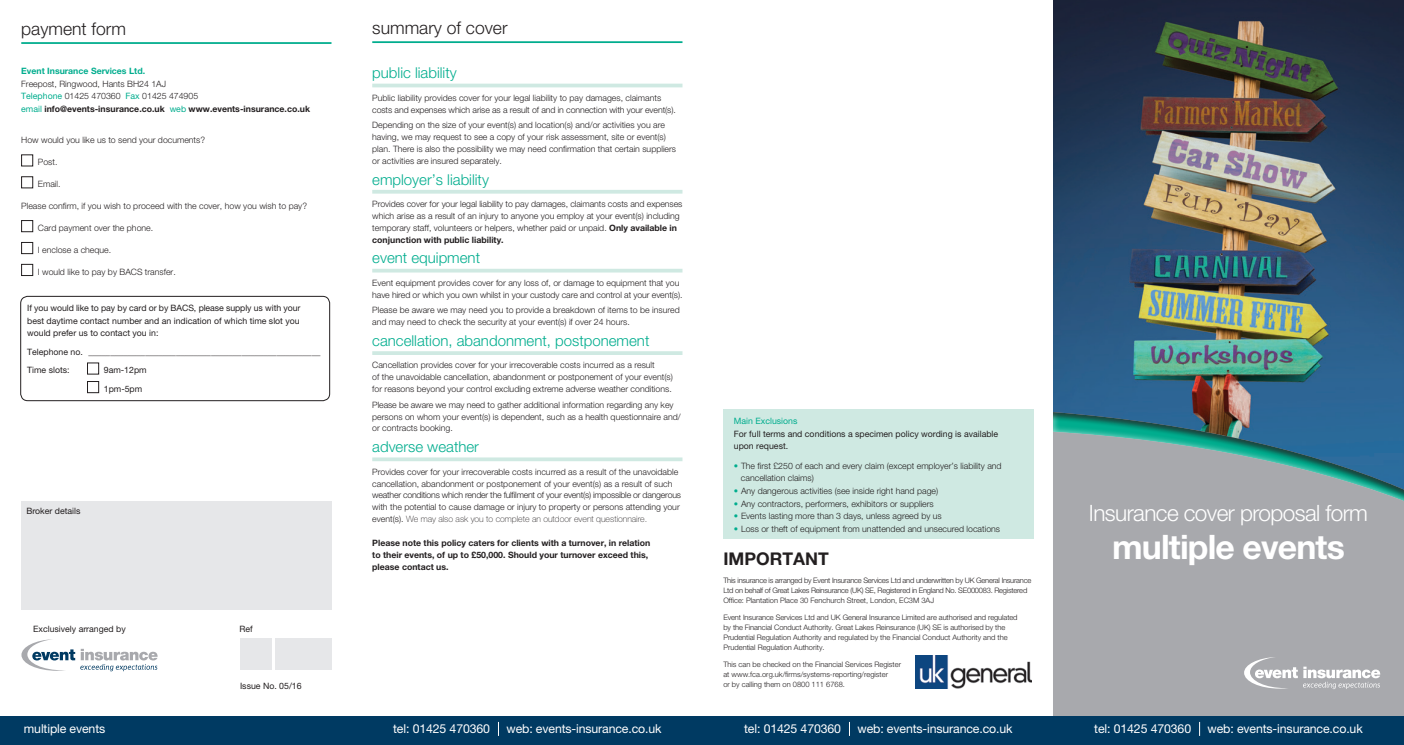
<style>
.page{position:relative;width:1404px;height:745px;background:#fff}
.page>*{position:absolute;margin:0;border:0;box-sizing:border-box;transform-origin:0 0}
.t1{font:700 33.75px "Helvetica Neue";letter-spacing:-.025em;color:#fff}
.t2{font:300 22.5px "Helvetica Neue";letter-spacing:-.025em;color:#fff}
.t3{font:300 17.5px "Helvetica Neue";color:#231f20}
.t4{font:700 17.5px "Helvetica Neue";color:#231f20}
.t5{font:300 15px "Helvetica Neue";color:#00ad8e}
.Tab_text{font:12.38px "Helvetica Neue";letter-spacing:-.01em;color:#fff}
.t6{font:300 8.75px/11.9px "Helvetica Neue";color:#231f20}
.t7{font:8.75px/12.5px "Helvetica Neue";color:#231f20}
.t8{font:700 8.75px/11.9px "Helvetica Neue";color:#231f20}
.t9{font:700 8.75px "Helvetica Neue";color:#00ad8e}
.t10{font:300 7.5px/10px "Helvetica Neue";letter-spacing:-.01em;color:#231f20}
.t11{font:300 7.5px/10px "Helvetica Neue";letter-spacing:-.03em;color:#231f20}
.s1{font-weight:400;color:#00ad8e}
.s2{font-weight:700}
.s3{font-weight:100}
.s4{color:#00ad8e}
</style>
<div class="page">
<img style="left:1053px;top:0;width:350px;height:410px">
<div style="left:1053px;top:507px;width:350px;height:209px;background:#a8a9ad"></div>
<div style="left:0;top:716px;width:1403px;height:28px;background:#003a62"></div>
<svg style="left:1243px;top:656px;width:136px;height:32px"></svg>
<svg style="left:1199px;top:721px;width:1px;height:14px"></svg>
<img style="left:915px;top:655px;width:116px;height:32px">
<svg style="left:849px;top:721px;width:1px;height:14px"></svg>
<div style="left:240px;top:638px;width:31px;height:31px;background:#e6e7e9"></div>
<div style="left:275px;top:638px;width:56px;height:31px;background:#e6e7e9"></div>
<hr style="left:21px;top:42px;width:310px;height:2px;background:#00ad8e">
<div style="left:21px;top:501px;width:310px;height:108px;background:#e6e7e9"></div>
<svg style="left:21px;top:639px;width:137px;height:31px"></svg>
<hr style="left:372px;top:41px;width:310px;height:2px;background:#00ad8e">
<hr style="left:372px;top:84px;width:310px;height:3px;background:#cfe9e2">
<hr style="left:372px;top:190px;width:310px;height:3px;background:#cfe9e2">
<svg style="left:372px;top:268px;width:310px;height:4px"></svg>
<hr style="left:372px;top:351px;width:310px;height:4px;background:#cfe9e2">
<svg style="left:372px;top:457px;width:310px;height:4px"></svg>
<svg style="left:498px;top:721px;width:1px;height:14px"></svg>
<div style="left:723px;top:409px;width:310px;height:130px;background:#cfe9e2"></div>
<div style="left:1052px;top:410px;width:351px;height:97px;background:#231f20;opacity:.75"></div>
<div style="left:21px;top:154px;width:12px;height:12px;border:1px solid #231f20"></div>
<div style="left:21px;top:176px;width:12px;height:12px;border:1px solid #231f20"></div>
<div style="left:21px;top:220px;width:12px;height:12px;border:1px solid #231f20"></div>
<div style="left:21px;top:242px;width:12px;height:12px;border:1px solid #231f20"></div>
<div style="left:21px;top:264px;width:12px;height:12px;border:1px solid #231f20"></div>
<div style="left:87px;top:362px;width:12px;height:12px;border:1px solid #231f20"></div>
<div style="left:87px;top:381px;width:12px;height:12px;border:1px solid #231f20"></div>
<div style="left:20px;top:296px;width:310px;height:105px;border:1px solid #231f20;border-radius:7px"></div>
<p class="t3" style="left:21px;top:18px;width:106px">payment form</p>
<p class="t9" style="left:21px;top:66px;width:125px">Event Insurance Services Ltd.</p>
<p class="t6" style="left:21px;top:77px;width:146px">Freepost, Ringwood, Hants BH24 1AJ</p>
<p class="t6" style="left:21px;top:90px;width:178px"><span class="s1">Telephone</span> 01425 470360 <span class="s1">Fax</span> 01425 474905</p>
<p class="t8" style="left:21px;top:102px;width:290px"><span class="s1">email</span> info@events-insurance.co.uk <span class="s1">web</span> www.events-insurance.co.uk</p>
<p class="t6" style="left:21px;top:134px;width:185px">How would you like us to send your documents?</p>
<p class="t6" style="left:38px;top:156px;width:21px">Post.</p>
<p class="t6" style="left:38px;top:178px;width:24px">Email.</p>
<p class="t6" style="left:21px;top:199px;width:287px">Please confirm, if you wish to proceed with the cover, how you wish to pay?</p>
<p class="t6" style="left:38px;top:221px;width:117px">Card payment over the phone.</p>
<p class="t6" style="left:38px;top:243px;width:75px">I enclose a cheque.</p>
<p class="t6" style="left:38px;top:265px;width:139px">I would like to pay by BACS transfer.</p>
<p class="t7" style="left:27px;top:301px;width:275px;text-align:justify">If you would like to pay by card or by BACS, please supply us with your best daytime contact number and an indication of which time slot you would prefer us to contact you in:</p>
<p class="t7" style="left:27px;top:345px;width:295px">Telephone no. _____________________________________________________</p>
<p class="t7" style="left:27px;top:363px;width:44px">Time slots:</p>
<p class="t7" style="left:104px;top:363px;width:44px">9am-12pm</p>
<p class="t7" style="left:104px;top:382px;width:40px">1pm-5pm</p>
<p class="t7" style="left:26px;top:504px;width:56px">Broker details</p>
<p class="t7" style="left:33px;top:622px;width:94px">Exclusively arranged by</p>
<p class="t7" style="left:239px;top:622px;width:15px">Ref</p>
<p class="t7" style="left:240px;top:678px;width:63px">Issue No. 05/16</p>
<p class="t3" style="left:372px;top:17px;width:137px">summary of cover</p>
<p class="t5" style="left:372px;top:64px;width:86px">public liability</p>
<p class="t6" style="left:372px;top:92px;width:305px">Public liability provides cover for your legal liability to pay damages, claimants costs and expenses which arise as a result of and in connection with your event(s).</p>
<p class="t6" style="left:372px;top:119px;width:305px">Depending on the size of your event(s) and location(s) and/or activities you are having, we may request to see a copy of your risk assessment, site or event(s) plan. There is also the possibility we may need confirmation that certain suppliers or activities are insured separately.</p>
<p class="t5" style="left:372px;top:170px;width:118px">employer’s liability</p>
<p class="t6" style="left:372px;top:198px;width:311px">Provides cover for your legal liability to pay damages, claimants costs and expenses which arise as a result of an injury to anyone you employ at your event(s) including temporary staff, volunteers or helpers, whether paid or unpaid. <span class="s2">Only available in conjunction with public liability.</span></p>
<p class="t5" style="left:372px;top:249px;width:109px">event equipment</p>
<p class="t6" style="left:372px;top:276px;width:312px">Event equipment provides cover for any loss of, or damage to equipment that you have hired or which you own whilst in your custody care and control at your event(s).</p>
<p class="t6" style="left:372px;top:304px;width:309px">Please be aware we may need you to provide a breakdown of items to be insured and may need to check the security at your event(s) if over 24 hours.</p>
<p class="t5" style="left:372px;top:331px;width:279px">cancellation, abandonment, postponement</p>
<p class="t6" style="left:372px;top:359px;width:302px">Cancellation provides cover for your irrecoverable costs incurred as a result<br>of the unavoidable cancellation, abandonment or postponement of your event(s) for reasons beyond your control excluding extreme adverse weather conditions.</p>
<p class="t6" style="left:372px;top:398px;width:310px">Please be aware we may need to gather additional information regarding any key persons on whom your event(s) is dependent, such as a health questionnaire and/ or contracts booking.</p>
<p class="t5" style="left:372px;top:437px;width:108px">adverse weather</p>
<p class="t6" style="left:372px;top:465px;width:310px">Provides cover for your irrecoverable costs incurred as a result of the unavoidable cancellation, abandonment or postponement of your event(s) as a result of such weather conditions which render the fulfilment of your event(s) impossible or dangerous with the potential to cause damage or injury to property or persons attending your event(s). <span class="s3">We may also ask you to complete an outdoor event questionnaire.</span></p>
<p class="t8" style="left:372px;top:536px;width:280px">Please note this policy caters for clients with a turnover, in relation to their events, of up to £50,000. Should your turnover exceed this, please contact us.</p>
<p class="t7" style="left:733px;top:414px;width:266px"><span class="s4">Main Exclusions<br></span>For full terms and conditions a specimen policy wording is available upon request.</p>
<p class="t6" style="left:741px;top:459px;width:262px;line-height:12.5px;text-indent:-7px"><span class="s4">•</span> The first £250 of each and every claim (except employer’s liability and cancellation claims)</p>
<p class="t6" style="left:733px;top:484px;width:206px"><span class="s4">•</span> Any dangerous activities (see inside right hand page)</p>
<p class="t6" style="left:733px;top:497px;width:201px"><span class="s4">•</span> Any contractors, performers, exhibitors or suppliers</p>
<p class="t6" style="left:733px;top:509px;width:209px"><span class="s4">•</span> Events lasting more than 3 days, unless agreed by us</p>
<p class="t6" style="left:733px;top:522px;width:268px"><span class="s4">•</span> Loss or theft of equipment from unattended and unsecured locations</p>
<p class="t4" style="left:723px;top:547px;width:107px">IMPORTANT</p>
<p class="t11" style="left:723px;top:574px;width:309px">This insurance is arranged by Event Insurance Services Ltd and underwritten by UK General Insurance<br>Ltd on behalf of Great Lakes Reinsurance (UK) SE, Registered in England No. SE000083. Registered<br>Office: Plantation Place 30 Fenchurch Street, London, EC3M 3AJ</p>
<p class="t10" style="left:723px;top:611px;width:296px">Event Insurance Services Ltd and UK General Insurance Limited are authorised and regulated by the Financial Conduct Authority. Great Lakes Reinsurance (UK) SE is authorised by the Prudential Regulation Authority and regulated by the Financial Conduct Authority and the Prudential Regulation Authority.</p>
<p class="t10" style="left:723px;top:658px;width:179px">This can be checked on the Financial Services Register at www.fca.org.uk/firms/systems-reporting/register<br>or by calling them on 0800 111 6768.</p>
<p class="t2" style="left:1088px;top:499px;width:280px">Insurance cover proposal form</p>
<p class="t1" style="left:1112px;top:525px;width:234px">multiple events</p>
<p class="Tab_text" style="left:24px;top:720px;width:83px">multiple events</p>
<p class="Tab_text" style="left:744px;top:721px;width:98px">tel: 01425 470360</p>
<p class="Tab_text" style="left:857px;top:721px;width:157px">web: events-insurance.co.uk</p>
<p class="Tab_text" style="left:1094px;top:721px;width:98px">tel: 01425 470360</p>
<p class="Tab_text" style="left:1207px;top:721px;width:157px">web: events-insurance.co.uk</p>
<p class="Tab_text" style="left:393px;top:721px;width:98px">tel: 01425 470360</p>
<p class="Tab_text" style="left:506px;top:721px;width:157px">web: events-insurance.co.uk</p>
</div>
